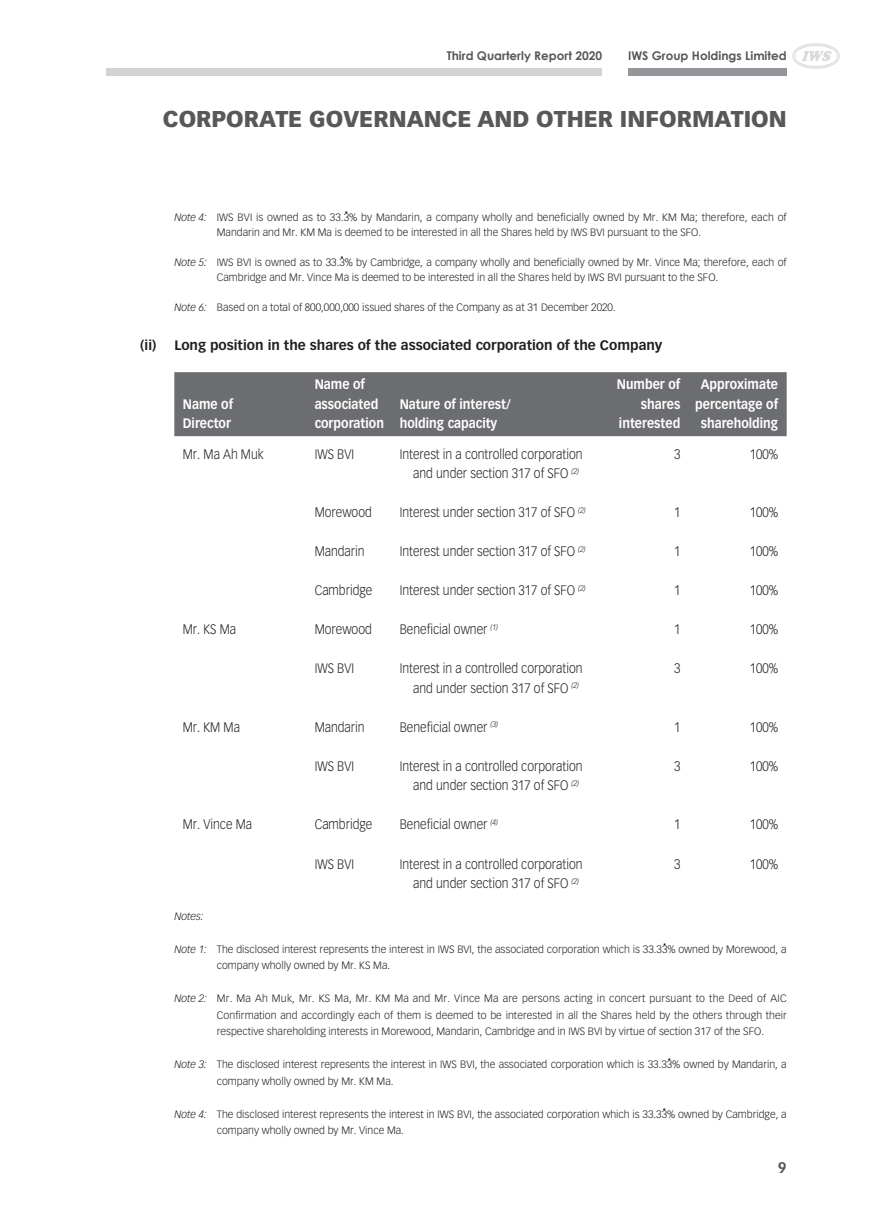
<style>
.page{position:relative;width:893px;height:1212px;background:#fff}
.page>*{position:absolute;margin:0;border:0;box-sizing:border-box;transform-origin:0 0}
.t1{font:900 22.5px "Vectora LT Std";color:#57585a}
.t2{font:700 15px "Vectora LT Std";color:#57585a}
.t3{font:300 13.5px/19.5px "Vectora LT Std";color:#231f20;text-align:right;scale:.9 1}
.t4{font:700 13.5px/19.5px "Vectora LT Std";color:#fff;scale:.9 1}
.t5{font:700 13.5px "Vectora LT Std";color:#231f20}
.t6{font:700 12px "Century Gothic";color:#57585a}
.t7{font:300 10.5px/16.5px "Vectora LT Std";color:#231f20;text-align:justify}
.t8{font:italic 300 10.5px "Vectora LT Std";color:#231f20}
.t9{font:4.5px "Kenten Generic";color:#231f20}
.s1{font-style:italic}
</style>
<div class="page">
<div style="left:106px;top:68px;width:496px;height:7px;background:#d1d2d4"></div>
<div style="left:628px;top:68px;width:159px;height:7px;background:#939598"></div>
<img style="left:792px;top:43px;width:48px;height:26px">
<div style="left:174px;top:372px;width:613px;height:64px;background:#6c6d70"></div>
<p class="t6" style="left:447px;top:46px;width:157px">Third Quarterly Report 2020</p>
<p class="t6" style="left:628px;top:46px;width:160px">IWS Group Holdings Limited</p>
<h1 class="t1" style="left:163px;top:105px;width:625px">CORPORATE GOVERNANCE AND OTHER INFORMATION</h1>
<p class="t9" style="left:344px;top:210px;width:6px">4</p>
<p class="t7" style="left:217px;top:224px;width:486px">Mandarin and Mr. KM Ma is deemed to be interested in all the Shares held by IWS BVI pursuant to the SFO.</p>
<p class="t7" style="left:174px;top:254px;width:614px"><span class="s1">Note 5:</span> IWS BVI is owned as to 33.3% by Cambridge, a company wholly and beneficially owned by Mr. Vince Ma; therefore, each of</p>
<p class="t7" style="left:174px;top:209px;width:614px"><span class="s1">Note 4:</span> IWS BVI is owned as to 33.3% by Mandarin, a company wholly and beneficially owned by Mr. KM Ma; therefore, each of</p>
<p class="t9" style="left:340px;top:255px;width:6px">4</p>
<p class="t7" style="left:217px;top:269px;width:503px">Cambridge and Mr. Vince Ma is deemed to be interested in all the Shares held by IWS BVI pursuant to the SFO.</p>
<p class="t7" style="left:174px;top:299px;width:443px"><span class="s1">Note 6:</span> Based on a total of 800,000,000 issued shares of the Company as at 31 December 2020.</p>
<p class="t5" style="left:140px;top:337px;width:524px">(ii) Long position in the shares of the associated corporation of the Company</p>
<p class="t4" style="left:183px;top:394px;width:57px">Name of<br>Director</p>
<p class="t4" style="left:315px;top:375px;width:79px">Name of associated corporation</p>
<p class="t4" style="left:400px;top:394px;width:125px">Nature of interest/ holding capacity</p>
<p class="t4" style="left:617px;top:375px;width:72px;text-align:right">Number of shares interested</p>
<p class="t4" style="left:695px;top:375px;width:94px;text-align:center">Approximate percentage of shareholding</p>
<p class="t3" style="left:183px;top:444px;width:91px">Mr. Ma Ah Muk</p>
<p class="t3" style="left:315px;top:444px;width:45px">IWS BVI</p>
<p class="t3" style="left:400px;top:444px;width:205px">Interest in a controlled corporation and under section 317 of SFO <sup>(2)</sup></p>
<p class="t3" style="left:674px;top:445px;width:9px">3</p>
<p class="t3" style="left:750px;top:445px;width:33px">100%</p>
<p class="t3" style="left:315px;top:503px;width:65px">Morewood</p>
<p class="t3" style="left:400px;top:503px;width:208px">Interest under section 317 of SFO <sup>(2)</sup></p>
<p class="t3" style="left:674px;top:503px;width:9px">1</p>
<p class="t3" style="left:750px;top:503px;width:33px">100%</p>
<p class="t3" style="left:315px;top:542px;width:57px">Mandarin</p>
<p class="t3" style="left:400px;top:542px;width:208px">Interest under section 317 of SFO <sup>(2)</sup></p>
<p class="t3" style="left:674px;top:542px;width:9px">1</p>
<p class="t3" style="left:750px;top:542px;width:33px">100%</p>
<p class="t3" style="left:315px;top:581px;width:66px">Cambridge</p>
<p class="t3" style="left:400px;top:581px;width:208px">Interest under section 317 of SFO <sup>(2)</sup></p>
<p class="t3" style="left:674px;top:581px;width:9px">1</p>
<p class="t3" style="left:750px;top:581px;width:33px">100%</p>
<p class="t3" style="left:183px;top:620px;width:61px">Mr. KS Ma</p>
<p class="t3" style="left:315px;top:620px;width:65px">Morewood</p>
<p class="t3" style="left:400px;top:620px;width:111px">Beneficial owner <sup>(1)</sup></p>
<p class="t3" style="left:674px;top:620px;width:9px">1</p>
<p class="t3" style="left:750px;top:620px;width:33px">100%</p>
<p class="t3" style="left:315px;top:659px;width:45px">IWS BVI</p>
<p class="t3" style="left:400px;top:659px;width:205px">Interest in a controlled corporation and under section 317 of SFO <sup>(2)</sup></p>
<p class="t3" style="left:674px;top:659px;width:9px">3</p>
<p class="t3" style="left:750px;top:659px;width:33px">100%</p>
<p class="t3" style="left:183px;top:718px;width:65px">Mr. KM Ma</p>
<p class="t3" style="left:315px;top:718px;width:57px">Mandarin</p>
<p class="t3" style="left:400px;top:718px;width:111px">Beneficial owner <sup>(3)</sup></p>
<p class="t3" style="left:674px;top:718px;width:9px">1</p>
<p class="t3" style="left:750px;top:718px;width:33px">100%</p>
<p class="t3" style="left:315px;top:757px;width:45px">IWS BVI</p>
<p class="t3" style="left:400px;top:757px;width:205px">Interest in a controlled corporation and under section 317 of SFO <sup>(2)</sup></p>
<p class="t3" style="left:674px;top:757px;width:9px">3</p>
<p class="t3" style="left:750px;top:757px;width:33px">100%</p>
<p class="t3" style="left:183px;top:815px;width:79px">Mr. Vince Ma</p>
<p class="t3" style="left:315px;top:815px;width:66px">Cambridge</p>
<p class="t3" style="left:400px;top:815px;width:111px">Beneficial owner <sup>(4)</sup></p>
<p class="t3" style="left:674px;top:815px;width:9px">1</p>
<p class="t3" style="left:750px;top:815px;width:33px">100%</p>
<p class="t3" style="left:315px;top:854px;width:45px">IWS BVI</p>
<p class="t3" style="left:400px;top:854px;width:205px">Interest in a controlled corporation and under section 317 of SFO <sup>(2)</sup></p>
<p class="t3" style="left:674px;top:854px;width:9px">3</p>
<p class="t3" style="left:750px;top:854px;width:33px">100%</p>
<p class="t8" style="left:174px;top:910px;width:31px">Notes:</p>
<p class="t7" style="left:174px;top:941px;width:614px"><span class="s1">Note 1:</span> The disclosed interest represents the interest in IWS BVI, the associated corporation which is 33.33% owned by Morewood, a</p>
<p class="t9" style="left:662px;top:941px;width:6px">4</p>
<p class="t7" style="left:217px;top:957px;width:175px">company wholly owned by Mr. KS Ma.</p>
<p class="t7" style="left:217px;top:990px;width:572px;text-indent:-43px"><span class="s1">Note 2:</span> Mr. Ma Ah Muk, Mr. KS Ma, Mr. KM Ma and Mr. Vince Ma are persons acting in concert pursuant to the Deed of AIC Confirmation and accordingly each of them is deemed to be interested in all the Shares held by the others through their respective shareholding interests in Morewood, Mandarin, Cambridge and in IWS BVI by virtue of section 317 of the SFO.</p>
<p class="t7" style="left:174px;top:1056px;width:614px"><span class="s1">Note 3:</span> The disclosed interest represents the interest in IWS BVI, the associated corporation which is 33.33% owned by Mandarin, a</p>
<p class="t9" style="left:667px;top:1057px;width:6px">4</p>
<p class="t7" style="left:217px;top:1073px;width:178px">company wholly owned by Mr. KM Ma.</p>
<p class="t7" style="left:174px;top:1106px;width:614px"><span class="s1">Note 4:</span> The disclosed interest represents the interest in IWS BVI, the associated corporation which is 33.33% owned by Cambridge, a</p>
<p class="t9" style="left:662px;top:1106px;width:6px">4</p>
<p class="t7" style="left:217px;top:1122px;width:189px">company wholly owned by Mr. Vince Ma.</p>
<h2 class="t2" style="left:778px;top:1158px;width:10px">9</h2>
</div>
